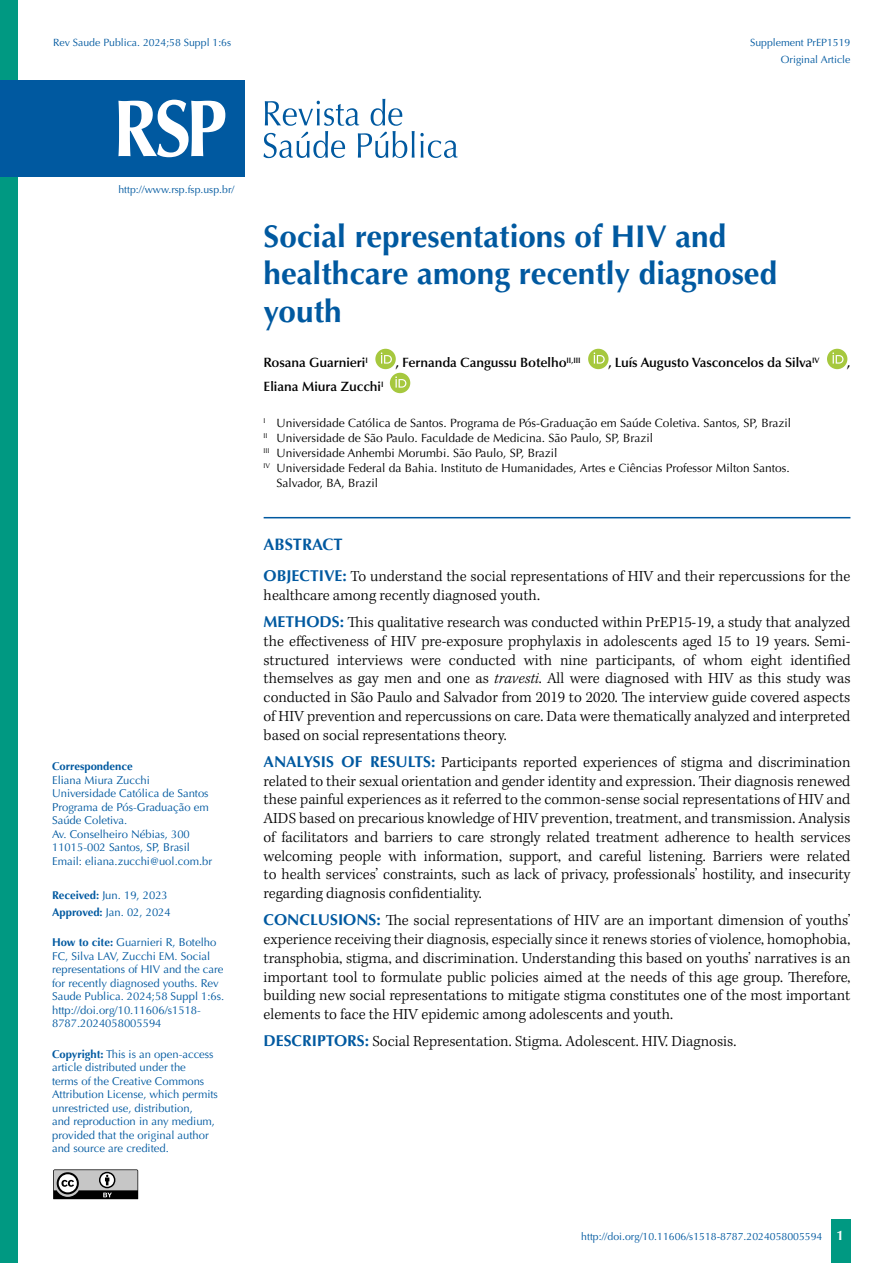
<style>
.page{position:relative;width:893px;height:1263px;background:#fff}
.page>*{position:absolute;margin:0;border:0;box-sizing:border-box;transform-origin:0 0}
.t1{font:700 31.5px/37.5px "Optima LT Std";color:#0059a0}
.t2{font:700 16.5px "Optima LT";color:#0059a0}
.t3{font:300 15.75px/18.8px "Kepler Std";color:#000;text-align:justify}
.t4{font:600 13.5px "Optima LT Std";letter-spacing:-.01em;color:#000}
.t5{font:12px "Optima LT Std";color:#000}
.t6{font:11.25px/13.5px "Optima LT";color:#0059a0}
.t7{font:11.25px/17.1px "Optima LT Std";color:#0059a0}
.t8{font:700 11.25px "Optima LT";color:#0059a0}
.t9{font:10.5px/17.1px "Optima LT Std";color:#0059a0;text-align:right}
.s1{font-weight:700}
.s2{font-family:"Optima LT Std";font-weight:700;color:#0059a0}
.s3{font-style:italic}
.s4{font-family:"Optima LT";font-weight:700;font-size:13.5px;color:#fff}
</style>
<div class="page">
<div style="left:831px;top:1220px;width:20px;height:43px;background:#009982"></div>
<svg style="left:53px;top:1169px;width:85px;height:30px;background:#838383"></svg>
<div style="left:0;top:0;width:18px;height:1263px;background:#009982"></div>
<svg style="left:263px;top:99px;width:195px;height:59px"></svg>
<div style="left:0;top:80px;width:244px;height:96px;background:#0059a0"></div>
<svg style="left:118px;top:100px;width:107px;height:57px"></svg>
<hr style="left:264px;top:517px;width:586px;height:1px;background:#0059a0">
<div style="left:375px;top:349px;width:21px;height:20px;background:#a6c83e;border-radius:50%"></div>
<svg style="left:381px;top:352px;width:11px;height:12px"></svg>
<div style="left:588px;top:349px;width:21px;height:20px;background:#a6c83e;border-radius:50%"></div>
<svg style="left:594px;top:352px;width:11px;height:12px"></svg>
<div style="left:827px;top:349px;width:20px;height:20px;background:#a6c83e;border-radius:50%"></div>
<svg style="left:832px;top:352px;width:11px;height:12px"></svg>
<div style="left:390px;top:373px;width:20px;height:20px;background:#a6c83e;border-radius:50%"></div>
<svg style="left:395px;top:376px;width:11px;height:12px"></svg>
<p class="t9" style="left:53px;top:34px;width:180px">Rev Saude Publica. 2024;58 Suppl 1:6s</p>
<p class="t9" style="left:750px;top:34px;width:102px">Supplement PrEP1519<br>Original Article</p>
<p class="t9" style="left:118px;top:181px;width:117px">http://www.rsp.fsp.usp.br/</p>
<p class="t8" style="left:52px;top:760px;width:82px">Correspondence</p>
<p class="t6" style="left:52px;top:773px;width:162px">Eliana Miura Zucchi<br>Universidade Católica de Santos<br>Programa de Pós-Graduação em<br>Saúde Coletiva.<br>Av. Conselheiro Nébias, 300<br>11015-002 Santos, SP, Brasil<br>Email: eliana.zucchi@uol.com.br</p>
<p class="t7" style="left:52px;top:886px;width:120px"><span class="s1">Received:</span> Jun. 19, 2023<br><span class="s1">Approved:</span> Jan. 02, 2024</p>
<p class="t6" style="left:52px;top:936px;width:174px"><span class="s1">How to cite:</span> Guarnieri R, Botelho<br>FC, Silva LAV, Zucchi EM. Social representations of HIV and the care for recently diagnosed youths. Rev<br>Saude Publica. 2024;58 Suppl 1:6s. http://doi.org/10.11606/s1518-<br>8787.2024058005594</p>
<p class="t6" style="left:52px;top:1047px;width:167px"><span class="s1">Copyright:</span> This is an open-access article distributed under the<br>terms of the Creative Commons<br>Attribution License, which permits unrestricted use, distribution,<br>and reproduction in any medium, provided that the original author and source are credited.</p>
<h1 class="t1" style="left:264px;top:218px;width:515px">Social representations of HIV and healthcare among recently diagnosed youth</h1>
<p class="t4" style="left:264px;top:355px;width:106px">Rosana Guarnieri<sup>I</sup></p>
<p class="t4" style="left:396px;top:355px;width:186px">, Fernanda Cangussu Botelho<sup>II,III</sup></p>
<p class="t4" style="left:608px;top:355px;width:212px">, Luís Augusto Vasconcelos da Silva<sup>IV</sup></p>
<p class="t4" style="left:847px;top:355px;width:5px">,</p>
<p class="t4" style="left:264px;top:379px;width:121px">Eliana Miura Zucchi<sup>I</sup></p>
<p class="t5" style="left:264px;top:416px;width:529px"><sup>I</sup> Universidade Católica de Santos. Programa de Pós-Graduação em Saúde Coletiva. Santos, SP, Brazil</p>
<p class="t5" style="left:264px;top:431px;width:391px"><sup>II</sup> Universidade de São Paulo. Faculdade de Medicina. São Paulo, SP, Brazil</p>
<p class="t5" style="left:264px;top:446px;width:295px"><sup>III</sup> Universidade Anhembi Morumbi. São Paulo, SP, Brazil</p>
<p class="t5" style="left:264px;top:461px;width:528px"><sup>IV</sup> Universidade Federal da Bahia. Instituto de Humanidades, Artes e Ciências Professor Milton Santos.</p>
<p class="t5" style="left:276px;top:476px;width:103px">Salvador, BA, Brazil</p>
<p class="t2" style="left:264px;top:535px;width:81px">ABSTRACT</p>
<p class="t3" style="left:264px;top:567px;width:588px"><span class="s2">OBJECTIVE:</span> To understand the social representations of HIV and their repercussions for the healthcare among recently diagnosed youth.</p>
<p class="t3" style="left:264px;top:613px;width:588px"><span class="s2">METHODS:</span> This qualitative research was conducted within PrEP15-19, a study that analyzed the effectiveness of HIV pre-exposure prophylaxis in adolescents aged 15 to 19 years. Semi&shy;structured interviews were conducted with nine participants, of whom eight identified themselves as gay men and one as <span class="s3">travesti</span>. All were diagnosed with HIV as this study was conducted in São Paulo and Salvador from 2019 to 2020. The interview guide covered aspects of HIV prevention and repercussions on care. Data were thematically analyzed and interpreted based on social representations theory.</p>
<p class="t3" style="left:264px;top:753px;width:588px"><span class="s2">ANALYSIS OF RESULTS:</span> Participants reported experiences of stigma and discrimination related to their sexual orientation and gender identity and expression. Their diagnosis renewed these painful experiences as it referred to the common-sense social representations of HIV and AIDS based on precarious knowledge of HIV prevention, treatment, and transmission. Analysis of facilitators and barriers to care strongly related treatment adherence to health services welcoming people with information, support, and careful listening. Barriers were related to health services’ constraints, such as lack of privacy, professionals’ hostility, and insecurity regarding diagnosis confidentiality.</p>
<p class="t3" style="left:264px;top:912px;width:588px"><span class="s2">CONCLUSIONS:</span> The social representations of HIV are an important dimension of youths’ experience receiving their diagnosis, especially since it renews stories of violence, homophobia, transphobia, stigma, and discrimination. Understanding this based on youths’ narratives is an important tool to formulate public policies aimed at the needs of this age group. Therefore, building new social representations to mitigate stigma constitutes one of the most important elements to face the HIV epidemic among adolescents and youth.</p>
<p class="t3" style="left:264px;top:1032px;width:474px"><span class="s2">DESCRIPTORS:</span> Social Representation. Stigma. Adolescent. HIV. Diagnosis.</p>
<p class="t9" style="left:581px;top:1228px;width:264px">http://doi.org/10.11606/s1518-8787.2024058005594 <span class="s4">1</span></p>
</div>
